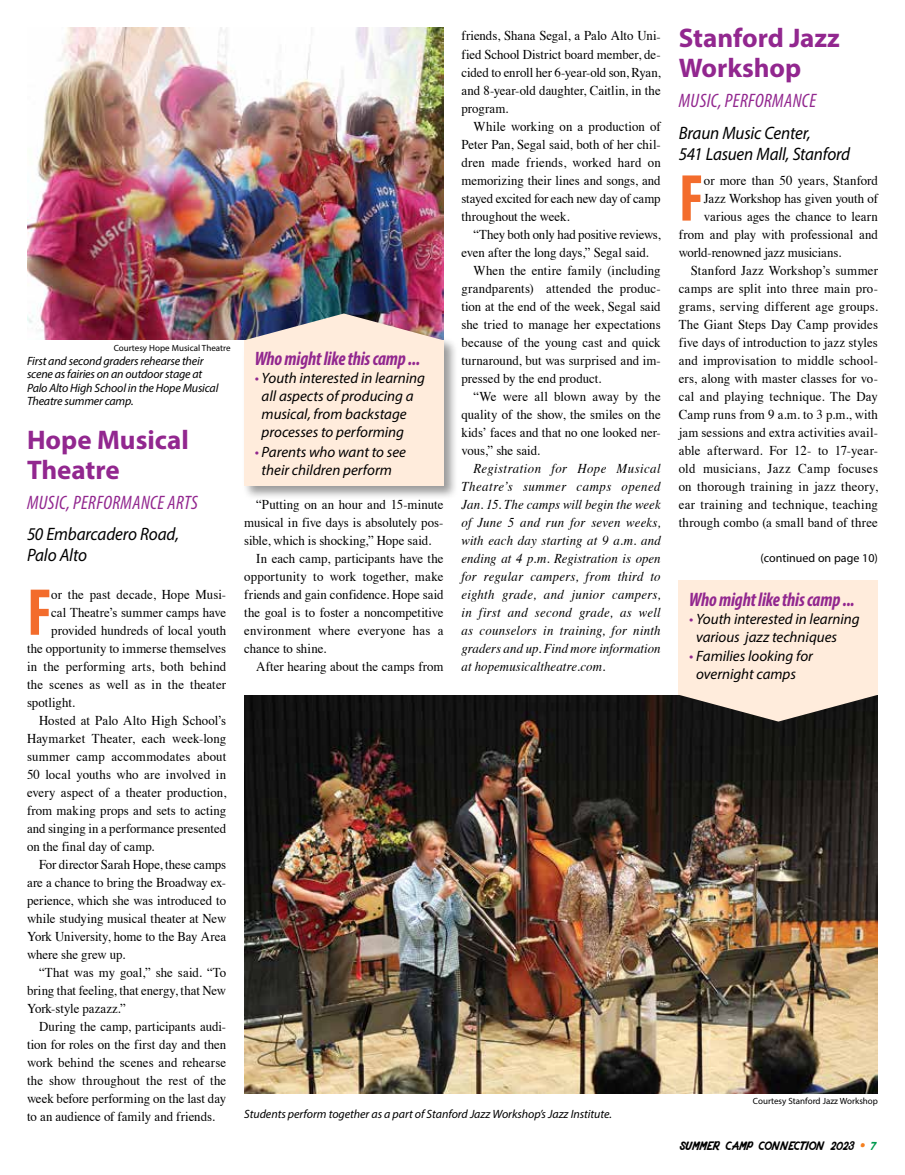
<style>
.page{position:relative;width:905px;height:1175px;background:#fff}
.page>*{position:absolute;margin:0;border:0;box-sizing:border-box;transform-origin:0 0}
.t1{font:700 condensed 66.9px "Myriad Pro";color:#f36c2c;scale:.95 1}
.t2{font:700 27px/30px "Myriad Pro";color:#92278f}
.t3{font:italic 700 condensed 19.5px "Myriad Pro";letter-spacing:-.01em;color:#92278f;scale:.95 1}
.t4{font:italic condensed 19.5px "Myriad Pro";letter-spacing:.02em;color:#92278f}
.t5{font:italic 18px/21px "Myriad Pro";letter-spacing:-.01em;color:#000;scale:.95 1}
.t6{font:18px "Voltunes Wild";letter-spacing:-.04em;color:#000}
.t7{font:italic 15px/18px "Myriad Pro";color:#000}
.t8{font:13.5px/18px "Times";letter-spacing:.005em;color:#000;text-align:justify;scale:.95 1}
.t9{font:italic 13.5px/18px "Times";letter-spacing:.005em;color:#000;text-align:justify;scale:.95 1}
.t10{font:13.5px "Times";letter-spacing:.025em;color:#000;scale:.95 1}
.t11{font:italic 12px/13.5px "Myriad Pro";letter-spacing:-.015em;color:#000}
.t12{font:12px "Myriad Pro";color:#000}
.t13{font:9px "Myriad Pro";color:#000}
.s1{color:#92278f}
.s2{color:#f58020}
.s3{color:#009a4e}
</style>
<div class="page">
<img style="left:27px;top:27px;width:416px;height:313px">
<img style="left:244px;top:696px;width:634px;height:397px">
<div style="left:242px;top:312px;width:216px;height:188px;background:#000;opacity:.4"></div>
<div style="left:244px;top:340px;width:199px;height:145px;background:#ffecdc"></div>
<img style="left:244px;top:313px;width:199px;height:27px">
<div style="left:678px;top:580px;width:200px;height:114px;background:#ffecdc"></div>
<svg style="left:678px;top:695px;width:200px;height:26px;background:#8a8178"></svg>
<p class="t13" style="left:114px;top:343px;width:118px">Courtesy Hope Musical Theatre</p>
<p class="t11" style="left:27px;top:354px;width:193px">First and second graders rehearse their scene as fairies on an outdoor stage at Palo Alto High School in the Hope Musical Theatre summer camp.</p>
<h2 class="t2" style="left:27px;top:424px;width:163px">Hope Musical<br>Theatre</h2>
<h3 class="t4" style="left:27px;top:490px;width:172px">MUSIC, PERFORMANCE ARTS</h3>
<h3 class="t5" style="left:27px;top:523px;width:161px">50 Embarcadero Road,<br>Palo Alto</h3>
<h1 class="t1" style="left:27px;top:570px;width:28px">F</h1>
<p class="t8" style="left:51px;top:584px;width:186px">or the past decade, Hope Musi-</p>
<p class="t8" style="left:51px;top:602px;width:186px">cal Theatre’s summer camps have</p>
<p class="t8" style="left:51px;top:620px;width:186px">provided hundreds of local youth</p>
<p class="t8" style="left:27px;top:638px;width:211px">the opportunity to immerse themselves</p>
<p class="t10" style="left:27px;top:653px;width:211px">in the performing arts, both behind</p>
<p class="t8" style="left:27px;top:674px;width:211px">the scenes as well as in the theater</p>
<p class="t8" style="left:27px;top:692px;width:52px">spotlight.</p>
<p class="t8" style="left:39px;top:710px;width:198px">Hosted at Palo Alto High School’s</p>
<p class="t8" style="left:27px;top:728px;width:211px">Haymarket Theater, each week-long</p>
<p class="t8" style="left:27px;top:746px;width:211px">summer camp accommodates about</p>
<p class="t8" style="left:27px;top:764px;width:211px">50 local youths who are involved in</p>
<p class="t8" style="left:27px;top:782px;width:211px">every aspect of a theater production,</p>
<p class="t8" style="left:27px;top:800px;width:211px">from making props and sets to acting</p>
<p class="t8" style="left:27px;top:818px;width:211px">and singing in a performance presented</p>
<p class="t8" style="left:27px;top:836px;width:136px">on the final day of camp.</p>
<p class="t8" style="left:39px;top:854px;width:198px">For director Sarah Hope, these camps</p>
<p class="t8" style="left:27px;top:872px;width:211px">are a chance to bring the Broadway ex-</p>
<p class="t8" style="left:27px;top:890px;width:211px">perience, which she was introduced to</p>
<p class="t8" style="left:27px;top:908px;width:211px">while studying musical theater at New</p>
<p class="t8" style="left:27px;top:926px;width:211px">York University, home to the Bay Area</p>
<p class="t8" style="left:27px;top:944px;width:105px">where she grew up.</p>
<p class="t8" style="left:39px;top:962px;width:198px">“That was my goal,” she said. “To</p>
<p class="t8" style="left:27px;top:980px;width:211px">bring that feeling, that energy, that New</p>
<p class="t8" style="left:27px;top:998px;width:106px">York-style pazazz.”</p>
<p class="t8" style="left:39px;top:1016px;width:198px">During the camp, participants audi-</p>
<p class="t8" style="left:27px;top:1034px;width:211px">tion for roles on the first day and then</p>
<p class="t8" style="left:27px;top:1052px;width:211px">work behind the scenes and rehearse</p>
<p class="t8" style="left:27px;top:1070px;width:211px">the show throughout the rest of the</p>
<p class="t8" style="left:27px;top:1088px;width:211px">week before performing on the last day</p>
<p class="t8" style="left:27px;top:1106px;width:199px">to an audience of family and friends.</p>
<h3 class="t3" style="left:255px;top:347px;width:176px">Who might like this camp ...</h3>
<p class="t7" style="left:262px;top:369px;width:165px;text-indent:-7px"><span class="s1">•</span> Youth interested in learning all aspects of producing a musical, from backstage processes to performing</p>
<p class="t7" style="left:255px;top:442px;width:153px;text-align:center"><span class="s1">•</span> Parents who want to see their children perform</p>
<p class="t8" style="left:256px;top:494px;width:198px">“Putting on an hour and 15-minute</p>
<p class="t8" style="left:244px;top:512px;width:211px">musical in five days is absolutely pos-</p>
<p class="t8" style="left:244px;top:530px;width:198px">sible, which is shocking,” Hope said.</p>
<p class="t8" style="left:256px;top:548px;width:198px">In each camp, participants have the</p>
<p class="t8" style="left:244px;top:566px;width:211px">opportunity to work together, make</p>
<p class="t8" style="left:244px;top:584px;width:211px">friends and gain confidence. Hope said</p>
<p class="t8" style="left:244px;top:602px;width:211px">the goal is to foster a noncompetitive</p>
<p class="t8" style="left:244px;top:620px;width:211px">environment where everyone has a</p>
<p class="t8" style="left:244px;top:638px;width:88px">chance to shine.</p>
<p class="t8" style="left:256px;top:656px;width:198px">After hearing about the camps from</p>
<p class="t8" style="left:461px;top:26px;width:211px">friends, Shana Segal, a Palo Alto Uni&shy;fied School District board member, de&shy;cided to enroll her 6-year-old son, Ryan, and 8-year-old daughter, Caitlin, in the program.</p>
<p class="t8" style="left:461px;top:116px;width:211px;text-indent:12px">While working on a production of Peter Pan, Segal said, both of her chil&shy;dren made friends, worked hard on memorizing their lines and songs, and stayed excited for each new day of camp throughout the week.</p>
<p class="t8" style="left:473px;top:224px;width:198px">“They both only had positive reviews,</p>
<p class="t8" style="left:461px;top:242px;width:199px">even after the long days,” Segal said.</p>
<p class="t8" style="left:473px;top:260px;width:198px">When the entire family (including</p>
<p class="t8" style="left:461px;top:278px;width:211px">grandparents) attended the produc-</p>
<p class="t8" style="left:461px;top:296px;width:211px">tion at the end of the week, Segal said</p>
<p class="t8" style="left:461px;top:314px;width:211px">she tried to manage her expectations</p>
<p class="t8" style="left:461px;top:332px;width:211px">because of the young cast and quick</p>
<p class="t8" style="left:461px;top:350px;width:211px">turnaround, but was surprised and im-</p>
<p class="t8" style="left:461px;top:368px;width:149px">pressed by the end product.</p>
<p class="t8" style="left:473px;top:386px;width:198px">“We were all blown away by the</p>
<p class="t8" style="left:461px;top:404px;width:211px">quality of the show, the smiles on the</p>
<p class="t8" style="left:461px;top:422px;width:211px">kids’ faces and that no one looked ner-</p>
<p class="t8" style="left:461px;top:440px;width:84px">vous,” she said.</p>
<p class="t9" style="left:461px;top:458px;width:211px;text-indent:12px">Registration for Hope Musical Theatre’s summer camps opened Jan. 15. The camps will begin the week of June 5 and run for seven weeks, with each day starting at 9 a.m. and ending at 4 p.m. Registration is open for regular campers, from third to eighth grade, and junior campers, in first and second grade, as well as counselors in training, for ninth graders and up. Find more information at hopemusicaltheatre.com.</p>
<p class="t11" style="left:244px;top:1107px;width:369px">Students perform together as a part of Stanford Jazz Workshop’s Jazz Institute.</p>
<h2 class="t2" style="left:678px;top:22px;width:163px">Stanford Jazz<br>Workshop</h2>
<h3 class="t4" style="left:679px;top:89px;width:139px">MUSIC, PERFORMANCE</h3>
<h3 class="t5" style="left:678px;top:122px;width:182px">Braun Music Center,<br>541 Lasuen Mall, Stanford</h3>
<h1 class="t1" style="left:678px;top:156px;width:28px">F</h1>
<p class="t8" style="left:704px;top:170px;width:185px">or more than 50 years, Stanford</p>
<p class="t8" style="left:704px;top:188px;width:185px">Jazz Workshop has given youth of</p>
<p class="t8" style="left:704px;top:206px;width:185px">various ages the chance to learn</p>
<p class="t8" style="left:678px;top:224px;width:211px">from and play with professional and</p>
<p class="t8" style="left:678px;top:242px;width:172px">world-renowned jazz musicians.</p>
<p class="t8" style="left:690px;top:260px;width:198px">Stanford Jazz Workshop’s summer</p>
<p class="t8" style="left:678px;top:278px;width:211px">camps are split into three main pro-</p>
<p class="t8" style="left:678px;top:296px;width:211px">grams, serving different age groups.</p>
<p class="t8" style="left:678px;top:314px;width:211px">The Giant Steps Day Camp provides</p>
<p class="t8" style="left:678px;top:332px;width:211px">five days of introduction to jazz styles</p>
<p class="t8" style="left:678px;top:350px;width:211px">and improvisation to middle school-</p>
<p class="t8" style="left:678px;top:368px;width:211px">ers, along with master classes for vo-</p>
<p class="t8" style="left:678px;top:386px;width:211px">cal and playing technique. The Day</p>
<p class="t8" style="left:678px;top:404px;width:211px">Camp runs from 9 a.m. to 3 p.m., with</p>
<p class="t8" style="left:678px;top:422px;width:211px">jam sessions and extra activities avail-</p>
<p class="t8" style="left:678px;top:440px;width:211px">able afterward. For 12- to 17-year-</p>
<p class="t10" style="left:678px;top:455px;width:211px">old musicians, Jazz Camp focuses</p>
<p class="t10" style="left:678px;top:473px;width:211px">on thorough training in jazz theory,</p>
<p class="t10" style="left:678px;top:491px;width:211px">ear training and technique, teaching</p>
<p class="t8" style="left:678px;top:512px;width:211px">through combo (a small band of three</p>
<p class="t12" style="left:760px;top:550px;width:119px">(continued on page 10)</p>
<h3 class="t3" style="left:689px;top:587px;width:176px">Who might like this camp ...</h3>
<p class="t7" style="left:696px;top:609px;width:165px;text-indent:-7px"><span class="s1">•</span> Youth interested in learning various jazz techniques</p>
<p class="t7" style="left:696px;top:647px;width:118px;text-indent:-7px"><span class="s1">•</span> Families looking for overnight camps</p>
<p class="t13" style="left:753px;top:1095px;width:126px">Courtesy Stanford Jazz Workshop</p>
<h3 class="t6" style="left:679px;top:1133px;width:200px">summer camp connection 2023 <span class="s2">•</span> <span class="s3">7</span></h3>
</div>
